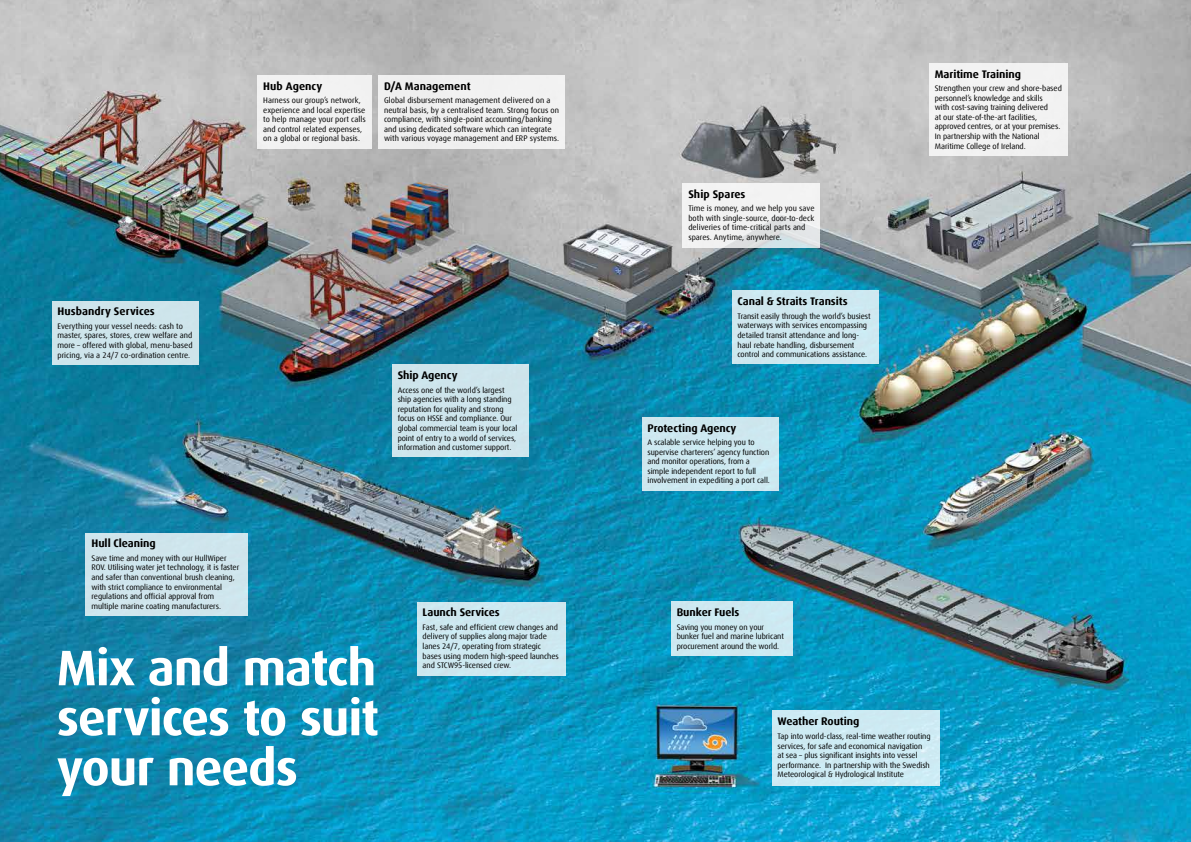
<style>
.page{position:relative;width:1191px;height:842px;background:#fff}
.page>*{position:absolute;margin:0;border:0;box-sizing:border-box;transform-origin:0 0}
.t1{font:700 50px/50px "Dax Offc";letter-spacing:-.025em;color:#fff;text-align:justify}
.t2{font:700 11px "Dax Offc";letter-spacing:-.005em;color:#000}
.t3{font:8px/9.6px "Dax Offc";letter-spacing:-.01em;color:#000}
</style>
<div class="page">
<img style="left:0;top:0;width:1191px;height:842px">
<div style="left:258px;top:75px;width:114px;height:74px;background:#f2f2f2"></div>
<svg style="left:682px;top:183px;width:138px;height:64px;fill:#f2f2f2"></svg>
<div style="left:671px;top:602px;width:121px;height:54px;background:#cde9f2"></div>
<div style="left:929px;top:63px;width:138px;height:92px;background:#f2f2f2"></div>
<div style="left:378px;top:75px;width:187px;height:74px;background:#f1f1f1"></div>
<div style="left:732px;top:291px;width:146px;height:73px;background:#cee8f0"></div>
<div style="left:392px;top:364px;width:136px;height:92px;background:#cee5ec"></div>
<div style="left:417px;top:602px;width:148px;height:73px;background:#cde8f0"></div>
<div style="left:772px;top:710px;width:167px;height:75px;background:#cdebf3"></div>
<div style="left:642px;top:417px;width:136px;height:73px;background:#cde8f0"></div>
<div style="left:52px;top:301px;width:146px;height:63px;background:#cee4eb"></div>
<div style="left:86px;top:533px;width:162px;height:82px;background:#cfe5ed"></div>
<h2 class="t2" style="left:57px;top:304px;width:99px">Husbandry Services</h2>
<p class="t3" style="left:57px;top:321px;width:137px">Everything your vessel needs: cash to master, spares, stores, crew welfare and more – offered with global, menu-based pricing, via a 24/7 co-ordination centre.</p>
<h2 class="t2" style="left:263px;top:79px;width:61px">Hub Agency</h2>
<p class="t3" style="left:263px;top:96px;width:104px">Harness our group’s network, experience and local expertise to help manage your port calls and control related expenses, on a global or regional basis.</p>
<h2 class="t2" style="left:384px;top:79px;width:88px">D/A Management</h2>
<p class="t3" style="left:384px;top:96px;width:176px">Global disbursement management delivered on a neutral basis, by a centralised team. Strong focus on compliance, with single-point accounting/banking and using dedicated software which can integrate with various voyage management and ERP systems.</p>
<h2 class="t2" style="left:398px;top:368px;width:61px">Ship Agency</h2>
<p class="t3" style="left:398px;top:385px;width:121px">Access one of the world’s largest ship agencies with a long standing reputation for quality and strong focus on HSSE and compliance. Our global commercial team is your local point of entry to a world of services, information and customer support.</p>
<h2 class="t2" style="left:92px;top:536px;width:66px">Hull Cleaning</h2>
<p class="t3" style="left:92px;top:553px;width:149px">Save time and money with our HullWiper ROV. Utilising water jet technology, it is faster and safer than conventional brush cleaning, with strict compliance to environmental regulations and official approval from multiple marine coating manufacturers.</p>
<h1 class="t1" style="left:57px;top:643px;width:324px">Mix and match services to suit your needs</h1>
<h2 class="t2" style="left:423px;top:605px;width:79px">Launch Services</h2>
<p class="t3" style="left:423px;top:622px;width:138px">Fast, safe and efficient crew changes and delivery of supplies along major trade lanes 24/7, operating from strategic bases using modern high-speed launches and STCW95-licensed crew.</p>
<h2 class="t2" style="left:688px;top:187px;width:59px">Ship Spares</h2>
<p class="t3" style="left:688px;top:204px;width:128px">Time is money, and we help you save both with single-source, door-to-deck deliveries of time-critical parts and spares. Anytime, anywhere.</p>
<h2 class="t2" style="left:737px;top:295px;width:112px">Canal &amp; Straits Transits</h2>
<p class="t3" style="left:737px;top:311px;width:135px">Transit easily through the world’s busiest waterways with services encompassing detailed transit attendance and long&shy;haul rebate handling, disbursement control and communications assistance.</p>
<h2 class="t2" style="left:647px;top:421px;width:91px">Protecting Agency</h2>
<p class="t3" style="left:647px;top:437px;width:124px">A scalable service helping you to supervise charterers’ agency function and monitor operations, from a simple independent report to full involvement in expediting a port call.</p>
<h2 class="t2" style="left:676px;top:605px;width:64px">Bunker Fuels</h2>
<p class="t3" style="left:676px;top:622px;width:109px">Saving you money on your bunker fuel and marine lubricant procurement around the world.</p>
<h2 class="t2" style="left:934px;top:67px;width:88px">Maritime Training</h2>
<p class="t3" style="left:934px;top:83px;width:129px">Strengthen your crew and shore-based personnel’s knowledge and skills<br>with cost-saving training delivered<br>at our state-of-the-art facilities, approved centres, or at your premises.<br>In partnership with the National Maritime College of Ireland.</p>
<h2 class="t2" style="left:777px;top:715px;width:83px">Weather Routing</h2>
<p class="t3" style="left:777px;top:731px;width:155px">Tap into world-class, real-time weather routing services, for safe and economical navigation at sea – plus significant insights into vessel performance. In partnership with the Swedish Meteorological &amp; Hydrological Institute</p>
</div>
